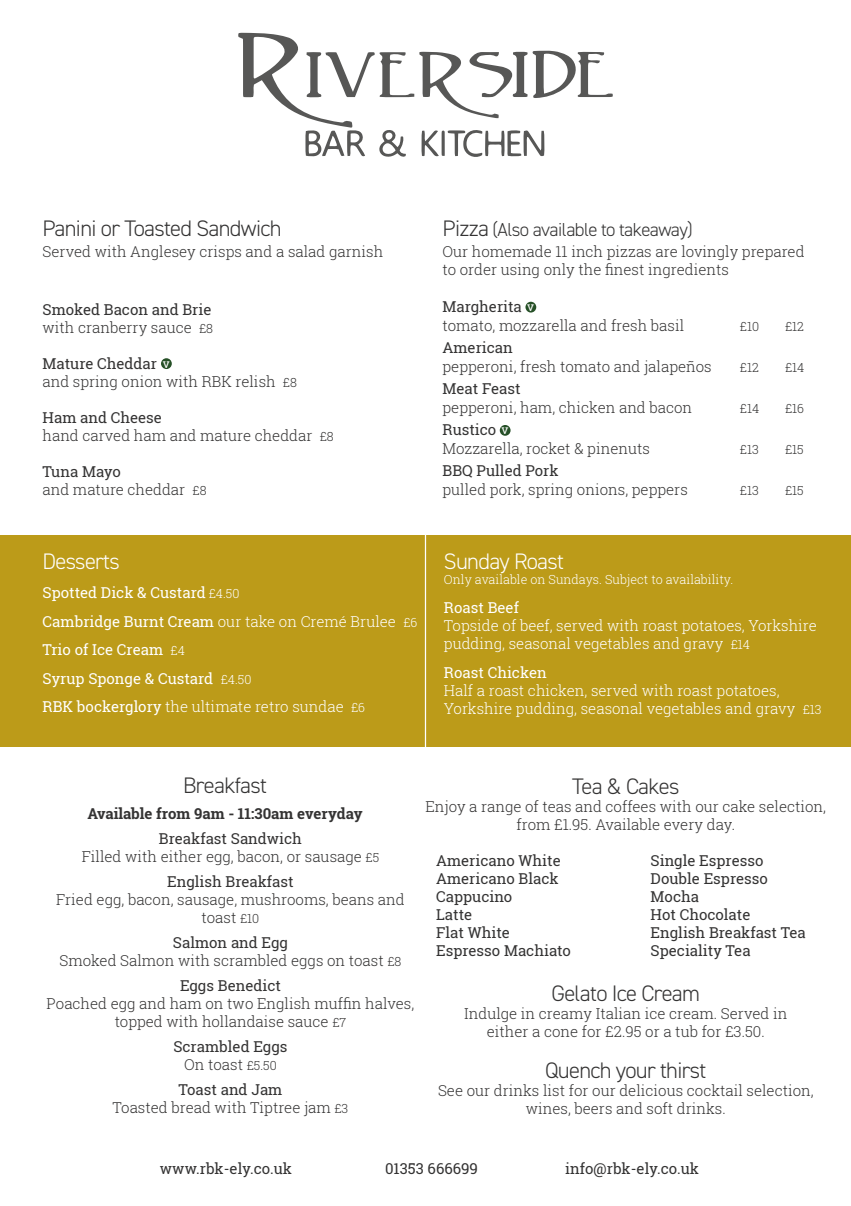
<style>
.page{position:relative;width:851px;height:1206px;background:#fff}
.page>*{position:absolute;margin:0;border:0;box-sizing:border-box;transform-origin:0 0}
.t1{font:300 22.5px "DIN2014";letter-spacing:-.03em;color:#343333}
.t2{font:300 22.5px "DIN2014";letter-spacing:-.03em;color:#fff}
.t3{font:300 18.75px "DIN2014";letter-spacing:-.03em;color:#343333}
.t4{font:300 15px/18px "Roboto Slab";color:#343333;text-align:center}
.t5{font:15px "Roboto Slab";color:#343333}
.t6{font:300 15px/18px "Roboto Slab";color:#fff}
.t7{font:15px "Roboto Slab";color:#fff}
.t8{font:700 15px "Roboto Slab";color:#343333}
.t9{font:300 12.5px "Roboto Slab";color:#fff}
.t10{font:300 12.5px "Roboto Slab";color:#343333}
.t11{font:12.5px "Roboto Slab";color:#fff}
.s1{font-size:12.5px}
.s2{font-weight:300;font-size:12.5px}
.s3{font-weight:400}
.s4{font-size:22.5px}
</style>
<div class="page">
<div style="left:0;top:535px;width:425px;height:211px;background:#bc9b19"></div>
<div style="left:425px;top:535px;width:426px;height:211px;background:#bc9b19"></div>
<svg style="left:238px;top:33px;width:374px;height:124px"></svg>
<hr style="left:425px;top:528px;width:1px;height:226px;background:#fff">
<div style="left:161px;top:358px;width:11px;height:11px;background:#265027;border-radius:50%"></div>
<div style="left:525px;top:302px;width:11px;height:10px;background:#265027;border-radius:50%"></div>
<div style="left:499px;top:425px;width:11px;height:10px;background:#265027;border-radius:50%"></div>
<p class="t1" style="left:43px;top:214px;width:240px">Panini or Toasted Sandwich</p>
<p class="t4" style="left:43px;top:242px;width:342px">Served with Anglesey crisps and a salad garnish</p>
<p class="t5" style="left:43px;top:299px;width:170px">Smoked Bacon and Brie</p>
<p class="t4" style="left:43px;top:318px;width:172px">with cranberry sauce <span class="s1">£8</span></p>
<p class="t5" style="left:43px;top:353px;width:116px">Mature Cheddar</p>
<p class="t4" style="left:43px;top:372px;width:256px">and spring onion with RBK relish <span class="s1">£8</span></p>
<p class="t5" style="left:43px;top:407px;width:121px">Ham and Cheese</p>
<p class="t4" style="left:43px;top:426px;width:293px">hand carved ham and mature cheddar <span class="s1">£8</span></p>
<p class="t5" style="left:43px;top:461px;width:80px">Tuna Mayo</p>
<p class="t4" style="left:43px;top:480px;width:165px">and mature cheddar <span class="s1">£8</span></p>
<p class="t11" style="left:163px;top:354px;width:8px">v</p>
<p class="t2" style="left:43px;top:547px;width:79px">Desserts</p>
<p class="t7" style="left:43px;top:582px;width:198px">Spotted Dick &amp; Custard <span class="s2">£4.50</span></p>
<p class="t6" style="left:43px;top:611px;width:376px"><span class="s3">Cambridge Burnt Cream</span> our take on Cremé Brulee <span class="s1">£6</span></p>
<p class="t7" style="left:43px;top:639px;width:144px">Trio of Ice Cream <span class="s2">£4</span></p>
<p class="t7" style="left:43px;top:668px;width:210px">Syrup Sponge &amp; Custard <span class="s2">£4.50</span></p>
<p class="t6" style="left:43px;top:697px;width:324px"><span class="s3">RBK bockerglory</span> the ultimate retro sundae <span class="s1">£6</span></p>
<p class="t3" style="left:442px;top:218px;width:252px"><span class="s4">Pizza</span> (Also available to takeaway)</p>
<p class="t4" style="left:442px;top:242px;width:363px;text-align:left">Our homemade 11 inch pizzas are lovingly prepared to order using only the finest ingredients</p>
<p class="t5" style="left:442px;top:296px;width:81px">Margherita</p>
<p class="t4" style="left:442px;top:316px;width:243px">tomato, mozzarella and fresh basil</p>
<p class="t10" style="left:740px;top:317px;width:21px">£10</p>
<p class="t10" style="left:785px;top:317px;width:20px">£12</p>
<p class="t5" style="left:442px;top:337px;width:72px">American</p>
<p class="t4" style="left:442px;top:357px;width:271px">pepperoni, fresh tomato and jalapeños</p>
<p class="t10" style="left:740px;top:358px;width:20px">£12</p>
<p class="t10" style="left:785px;top:358px;width:21px">£14</p>
<p class="t5" style="left:442px;top:378px;width:80px">Meat Feast</p>
<p class="t4" style="left:442px;top:398px;width:251px">pepperoni, ham, chicken and bacon</p>
<p class="t10" style="left:740px;top:399px;width:21px">£14</p>
<p class="t10" style="left:785px;top:399px;width:21px">£16</p>
<p class="t5" style="left:442px;top:419px;width:55px">Rustico</p>
<p class="t4" style="left:442px;top:439px;width:209px">Mozzarella, rocket &amp; pinenuts</p>
<p class="t10" style="left:740px;top:441px;width:20px">£13</p>
<p class="t10" style="left:785px;top:441px;width:20px">£15</p>
<p class="t5" style="left:442px;top:460px;width:117px">BBQ Pulled Pork</p>
<p class="t4" style="left:442px;top:480px;width:247px">pulled pork, spring onions, peppers</p>
<p class="t10" style="left:740px;top:482px;width:20px">£13</p>
<p class="t10" style="left:785px;top:482px;width:20px">£15</p>
<p class="t11" style="left:527px;top:298px;width:8px">v</p>
<p class="t11" style="left:501px;top:421px;width:8px">v</p>
<p class="t2" style="left:444px;top:547px;width:122px">Sunday Roast</p>
<p class="t9" style="left:444px;top:571px;width:291px">Only available on Sundays. Subject to availability.</p>
<p class="t7" style="left:444px;top:597px;width:77px">Roast Beef</p>
<p class="t6" style="left:444px;top:616px;width:374px">Topside of beef, served with roast potatoes, Yorkshire pudding, seasonal vegetables and gravy <span class="s1">£14</span></p>
<p class="t7" style="left:444px;top:661px;width:104px">Roast Chicken</p>
<p class="t6" style="left:444px;top:680px;width:337px">Half a roast chicken, served with roast potatoes,</p>
<p class="t6" style="left:444px;top:698px;width:379px">Yorkshire pudding, seasonal vegetables and gravy <span class="s1">£13</span></p>
<p class="t1" style="left:183px;top:771px;width:85px">Breakfast</p>
<p class="t8" style="left:88px;top:802px;width:276px">Available from 9am - 11:30am everyday</p>
<p class="t5" style="left:159px;top:827px;width:144px">Breakfast Sandwich</p>
<p class="t4" style="left:82px;top:846px;width:299px">Filled with either egg, bacon, or sausage <span class="s1">£5</span></p>
<p class="t5" style="left:167px;top:870px;width:128px">English Breakfast</p>
<p class="t4" style="left:56px;top:889px;width:350px">Fried egg, bacon, sausage, mushrooms, beans and toast <span class="s1">£10</span></p>
<p class="t5" style="left:173px;top:931px;width:116px">Salmon and Egg</p>
<p class="t4" style="left:59px;top:950px;width:343px">Smoked Salmon with scrambled eggs on toast <span class="s1">£8</span></p>
<p class="t5" style="left:180px;top:975px;width:102px">Eggs Benedict</p>
<p class="t4" style="left:47px;top:993px;width:369px">Poached egg and ham on two English muffin halves, topped with hollandaise sauce <span class="s1">£7</span></p>
<p class="t5" style="left:173px;top:1036px;width:116px">Scrambled Eggs</p>
<p class="t4" style="left:184px;top:1055px;width:94px">On toast <span class="s1">£5.50</span></p>
<p class="t5" style="left:178px;top:1079px;width:105px">Toast and Jam</p>
<p class="t4" style="left:113px;top:1098px;width:237px">Toasted bread with Tiptree jam <span class="s1">£3</span></p>
<p class="t1" style="left:572px;top:772px;width:109px">Tea &amp; Cakes</p>
<p class="t4" style="left:425px;top:797px;width:402px">Enjoy a range of teas and coffees with our cake selection, from £1.95. Available every day.</p>
<p class="t5" style="left:436px;top:850px;width:126px">Americano White</p>
<p class="t5" style="left:650px;top:850px;width:114px">Single Espresso</p>
<p class="t5" style="left:436px;top:868px;width:124px">Americano Black</p>
<p class="t5" style="left:650px;top:868px;width:119px">Double Espresso</p>
<p class="t5" style="left:436px;top:886px;width:78px">Cappucino</p>
<p class="t5" style="left:650px;top:886px;width:50px">Mocha</p>
<p class="t5" style="left:436px;top:904px;width:38px">Latte</p>
<p class="t5" style="left:650px;top:904px;width:101px">Hot Chocolate</p>
<p class="t5" style="left:436px;top:922px;width:75px">Flat White</p>
<p class="t5" style="left:650px;top:922px;width:157px">English Breakfast Tea</p>
<p class="t5" style="left:436px;top:940px;width:136px">Espresso Machiato</p>
<p class="t5" style="left:650px;top:940px;width:101px">Speciality Tea</p>
<p class="t1" style="left:551px;top:978px;width:150px">Gelato Ice Cream</p>
<p class="t4" style="left:464px;top:1003px;width:324px">Indulge in creamy Italian ice cream. Served in</p>
<p class="t4" style="left:487px;top:1021px;width:279px">either a cone for £2.95 or a tub for £3.50.</p>
<p class="t1" style="left:545px;top:1055px;width:163px">Quench your thirst</p>
<p class="t4" style="left:438px;top:1080px;width:377px">See our drinks list for our delicious cocktail selection, wines, beers and soft drinks.</p>
<p class="t5" style="left:160px;top:1158px;width:134px">www.rbk-ely.co.uk</p>
<p class="t5" style="left:385px;top:1158px;width:95px">01353 666699</p>
<p class="t5" style="left:565px;top:1158px;width:135px">info@rbk-ely.co.uk</p>
</div>
